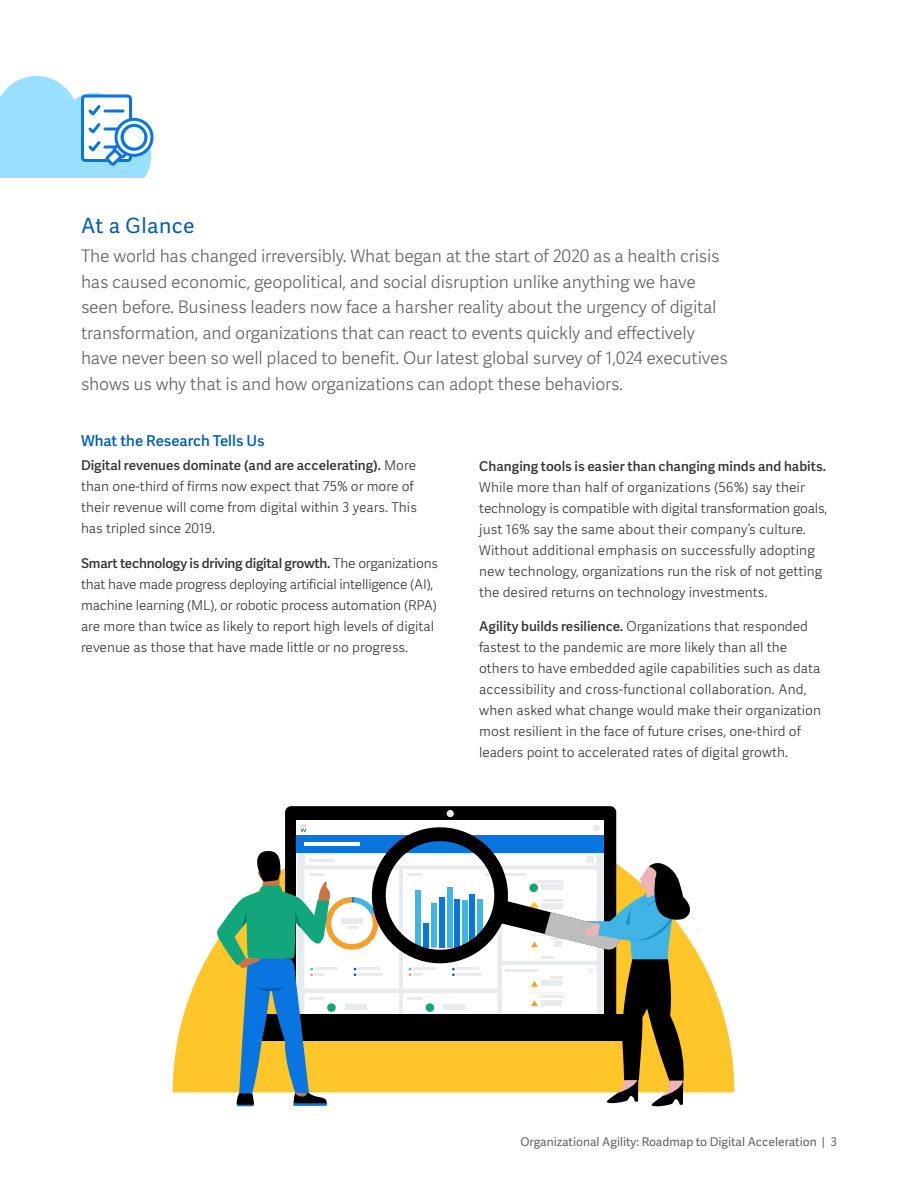
<style>
.page{position:relative;width:918px;height:1188px;background:#fff}
.page>*{position:absolute;margin:0;border:0;box-sizing:border-box;transform-origin:0 0}
.t1{font:21px "Workday Adelle Sans";letter-spacing:.02em;color:#005cb9}
.t2{font:300 17.25px/25.5px "Workday Adelle Sans";letter-spacing:-.01em;color:#616161}
.t3{font:500 15px "Workday Adelle Sans";color:#005cb9}
.t4{font:300 13.5px/21px "Workday Adelle Sans";color:#333}
.t5{font:500 13.5px "Workday Adelle Sans";color:#333}
.t6{font:12px "Workday Adelle Sans";color:#616161}
.s1{font-weight:500}
</style>
<div class="page">
<svg style="left:0;top:76px;width:154px;height:102px"></svg>
<svg style="left:173px;top:812px;width:561px;height:280px"></svg>
<svg style="left:285px;top:806px;width:331px;height:13px;background:#040404"></svg>
<div style="left:447px;top:810px;width:7px;height:7px;background:#e8ebed;border-radius:50%"></div>
<svg style="left:216px;top:819px;width:481px;height:288px"></svg>
<h1 class="t1" style="left:81px;top:214px;width:115px">At a Glance</h1>
<p class="t2" style="left:81px;top:244px;width:648px">The world has changed irreversibly. What began at the start of 2020 as a health crisis has caused economic, geopolitical, and social disruption unlike anything we have seen before. Business leaders now face a harsher reality about the urgency of digital transformation, and organizations that can react to events quickly and effectively have never been so well placed to benefit. Our latest global survey of 1,024 executives shows us why that is and how organizations can adopt these behaviors.</p>
<p class="t3" style="left:81px;top:432px;width:185px">What the Research Tells Us</p>
<p class="t4" style="left:81px;top:456px;width:337px"><span class="s1">Digital revenues dominate (and are accelerating).</span> More than one-third of firms now expect that 75% or more of their revenue will come from digital within 3 years. This has tripled since 2019.</p>
<p class="t4" style="left:81px;top:553px;width:359px"><span class="s1">Smart technology is driving digital growth.</span> The organizations that have made progress deploying artificial intelligence (AI), machine learning (ML), or robotic process automation (RPA) are more than twice as likely to report high levels of digital revenue as those that have made little or no progress.</p>
<p class="t5" style="left:479px;top:458px;width:348px">Changing tools is easier than changing minds and habits.</p>
<p class="t4" style="left:479px;top:477px;width:350px">While more than half of organizations (56%) say their technology is compatible with digital transformation goals, just 16% say the same about their company’s culture.<br>Without additional emphasis on successfully adopting new technology, organizations run the risk of not getting the desired returns on technology investments.</p>
<p class="t4" style="left:479px;top:616px;width:343px"><span class="s1">Agility builds resilience.</span> Organizations that responded fastest to the pandemic are more likely than all the others to have embedded agile capabilities such as data accessibility and cross-functional collaboration. And, when asked what change would make their organization most resilient in the face of future crises, one-third of leaders point to accelerated rates of digital growth.</p>
<p class="t6" style="left:521px;top:1135px;width:318px">Organizational Agility: Roadmap to Digital Acceleration | 3</p>
</div>
